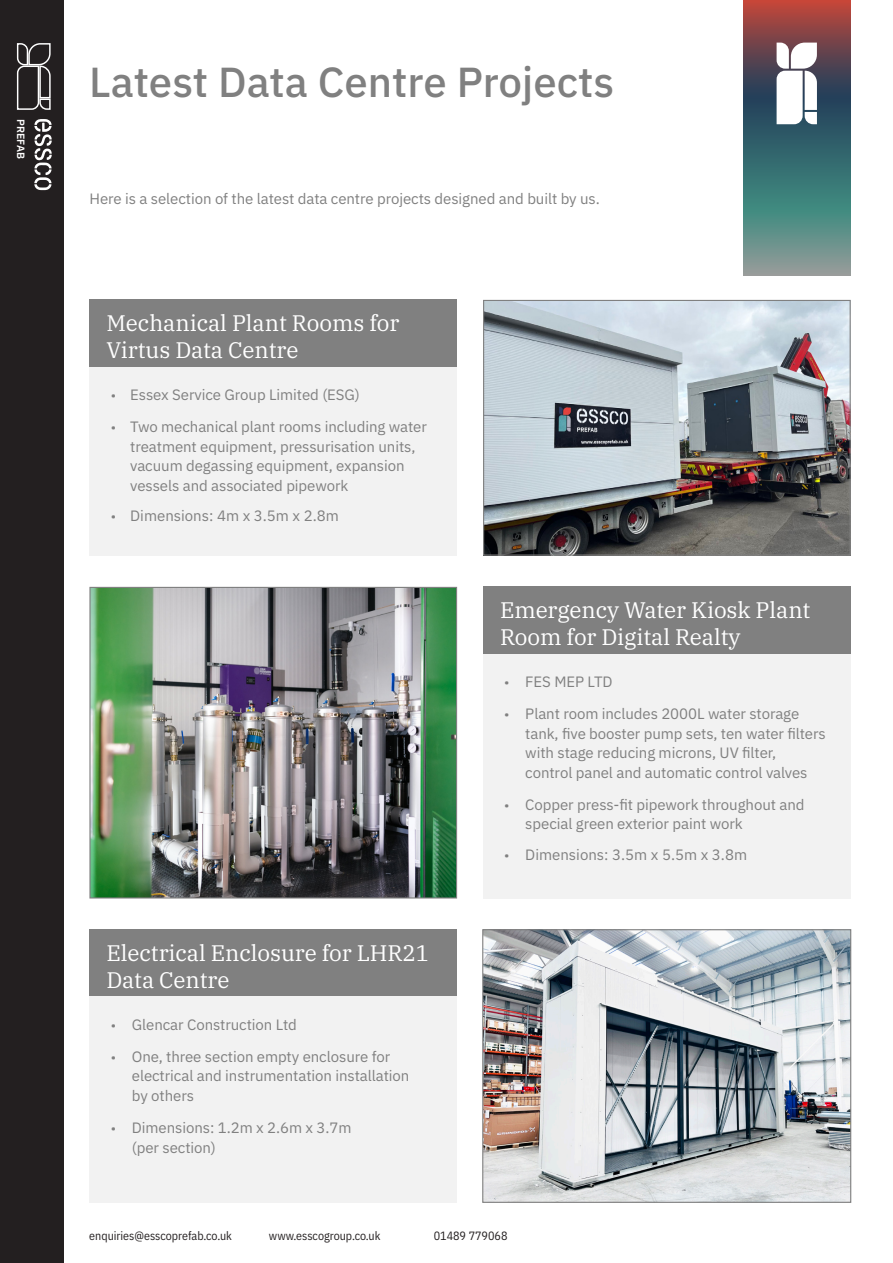
<style>
.page{position:relative;width:893px;height:1263px;background:#fff}
.page>*{position:absolute;margin:0;border:0;box-sizing:border-box;transform-origin:0 0}
.t1{font:500 42px "IBM Plex Sans";color:#808080}
.Body_Text_Header{font:22.5px/27px "IBM Plex Serif";letter-spacing:-.005em;color:#fff}
.Body_Text_Header-2{font:15px/19.5px "IBM Plex Sans";letter-spacing:-.005em;color:#808080}
.t2{font:12px "IBM Plex Sans Cond";color:#231f20}
.t3{font:600 10.5px "IBM Plex Sans";color:#fff}
.s1{font-size:13.5px}
</style>
<div class="page">
<div style="left:0;top:0;width:64px;height:1263px;background:#231f20"></div>
<svg style="left:743px;top:0;width:107px;height:275px;background:#58686a"></svg>
<svg style="left:777px;top:43px;width:40px;height:81px"></svg>
<svg style="left:34px;top:119px;width:18px;height:71px"></svg>
<svg style="left:16px;top:43px;width:35px;height:67px"></svg>
<div style="left:89px;top:367px;width:368px;height:189px;background:#f2f2f2"></div>
<img style="left:91px;top:589px;width:364px;height:307px">
<div style="left:89px;top:587px;width:368px;height:311px;border:1px solid #808080"></div>
<div style="left:483px;top:654px;width:367px;height:244px;background:#f2f2f2"></div>
<div style="left:89px;top:300px;width:368px;height:67px;background:#808080"></div>
<div style="left:483px;top:587px;width:368px;height:67px;background:#808080"></div>
<div style="left:89px;top:930px;width:368px;height:67px;background:#808080"></div>
<img style="left:485px;top:302px;width:364px;height:252px">
<div style="left:483px;top:300px;width:368px;height:256px;border:1px solid #808080"></div>
<img style="left:484px;top:931px;width:365px;height:270px">
<div style="left:482px;top:929px;width:369px;height:274px;border:1px solid #808080"></div>
<div style="left:90px;top:997px;width:367px;height:206px;background:#f2f2f2"></div>
<p class="t3" style="left:29px;top:119px;width:41px;rotate:90deg">PREFAB</p>
<p class="t1" style="left:89px;top:49px;width:526px">Latest Data Centre Projects</p>
<p class="Body_Text_Header-2" style="left:89px;top:188px;width:512px">Here is a selection of the latest data centre projects designed and built by us.</p>
<p class="Body_Text_Header" style="left:106px;top:308px;width:294px">Mechanical Plant Rooms for<br>Virtus Data Centre</p>
<p class="Body_Text_Header-2" style="left:111px;top:384px;width:251px"><span class="s1">•</span> Essex Service Group Limited (ESG)</p>
<p class="Body_Text_Header-2" style="left:130px;top:416px;width:298px;text-indent:-20px"><span class="s1">•</span> Two mechanical plant rooms including water treatment equipment, pressurisation units, vacuum degassing equipment, expansion vessels and associated pipework</p>
<p class="Body_Text_Header-2" style="left:111px;top:505px;width:230px"><span class="s1">•</span> Dimensions: 4m x 3.5m x 2.8m</p>
<p class="Body_Text_Header" style="left:106px;top:938px;width:325px">Electrical Enclosure for LHR21<br>Data Centre</p>
<p class="Body_Text_Header-2" style="left:111px;top:1013px;width:188px"><span class="s1">•</span> Glencar Construction Ltd</p>
<p class="Body_Text_Header-2" style="left:132px;top:1046px;width:279px;text-indent:-21px"><span class="s1">•</span> One, three section empty enclosure for electrical and instrumentation installation by others</p>
<p class="Body_Text_Header-2" style="left:132px;top:1117px;width:221px;text-indent:-21px"><span class="s1">•</span> Dimensions: 1.2m x 2.6m x 3.7m (per section)</p>
<p class="Body_Text_Header" style="left:500px;top:595px;width:312px">Emergency Water Kiosk Plant<br>Room for Digital Realty</p>
<p class="Body_Text_Header-2" style="left:504px;top:670px;width:110px"><span class="s1">•</span> FES MEP LTD</p>
<p class="Body_Text_Header-2" style="left:525px;top:703px;width:302px;text-indent:-21px"><span class="s1">•</span> Plant room includes 2000L water storage tank, five booster pump sets, ten water filters with stage reducing microns, UV filter, control panel and automatic control valves</p>
<p class="Body_Text_Header-2" style="left:525px;top:794px;width:281px;text-indent:-21px"><span class="s1">•</span> Copper press-fit pipework throughout and special green exterior paint work</p>
<p class="Body_Text_Header-2" style="left:504px;top:844px;width:244px"><span class="s1">•</span> Dimensions: 3.5m x 5.5m x 3.8m</p>
<p class="t2" style="left:89px;top:1227px;width:144px">enquiries@esscoprefab.co.uk</p>
<p class="t2" style="left:269px;top:1227px;width:113px">www.esscogroup.co.uk</p>
<p class="t2" style="left:434px;top:1227px;width:75px">01489 779068</p>
</div>
